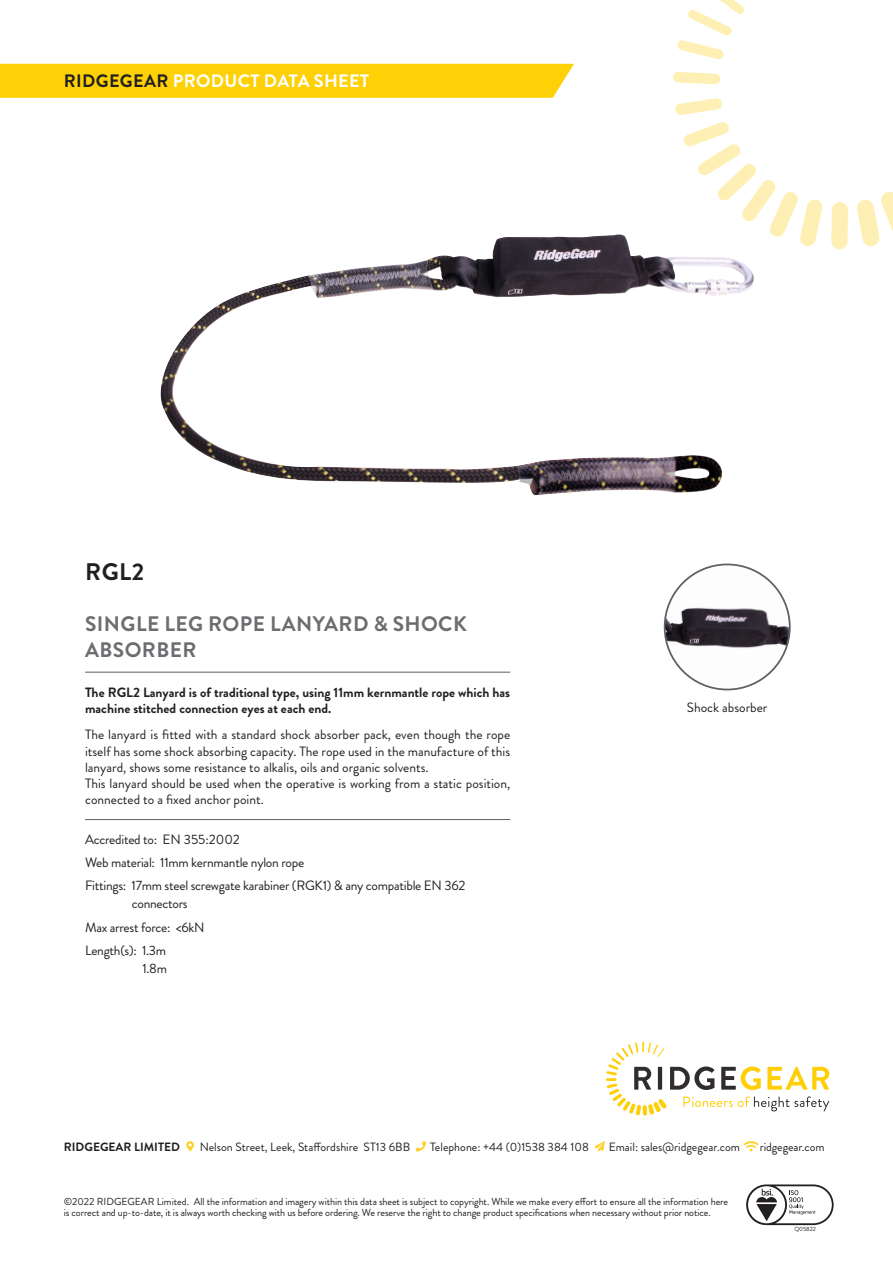
<style>
.page{position:relative;width:893px;height:1263px;background:#fff}
.page>*{position:absolute;margin:0;border:0;box-sizing:border-box;transform-origin:0 0}
.t1{font:700 24px "Brandon Grotesque";color:#231f20}
.t2{font:700 21px/25.5px "Brandon Grotesque";letter-spacing:.02em;color:#6c6d70}
.t3{font:700 18px "Brandon Grotesque";letter-spacing:.02em;color:#fff}
.t4{font:13.5px/16.2px "Brandon Grotesque";color:#231f20;text-align:justify}
.t5{font:13.5px "Brandon Grotesque";letter-spacing:-.02em;color:#231f20}
.t6{font:700 13.5px/16.2px "Brandon Grotesque";color:#231f20}
.t7{font:12px "Brandon Grotesque";color:#231f20}
.t8{font:700 12px "Brandon Grotesque";color:#231f20}
.t9{font:10.2px/11.2px "Brandon Grotesque";letter-spacing:-.01em;color:#231f20}
.t10{font:6px "Brandon Grotesque";color:#231f20}
.s1{color:#231f20}
</style>
<div class="page">
<div style="left:0;top:64px;width:574px;height:34px;background:#fed006"></div>
<svg style="left:677px;top:0;width:67px;height:60px"></svg>
<svg style="left:674px;top:72px;width:46px;height:12px"></svg>
<svg style="left:675px;top:98px;width:47px;height:17px"></svg>
<svg style="left:683px;top:122px;width:140px;height:125px"></svg>
<svg style="left:831px;top:202px;width:17px;height:47px"></svg>
<svg style="left:857px;top:192px;width:36px;height:55px"></svg>
<hr style="left:643px;top:1105px;width:4px;height:11px;background:#fee371;border-radius:2px">
<svg style="left:606px;top:1042px;width:223px;height:73px"></svg>
<svg style="left:746px;top:1184px;width:88px;height:41px"></svg>
<img style="left:160px;top:234px;width:595px;height:261px">
<img style="left:665px;top:564px;width:125px;height:125px;border-radius:63px">
<svg style="left:186px;top:1141px;width:8px;height:10px"></svg>
<svg style="left:416px;top:1141px;width:10px;height:10px"></svg>
<svg style="left:594px;top:1141px;width:11px;height:10px"></svg>
<svg style="left:744px;top:1141px;width:14px;height:10px"></svg>
<hr style="left:85px;top:672px;width:425px;height:1px;background:#5b6065">
<hr style="left:85px;top:819px;width:425px;height:1px;background:#5b6065">
<p class="t3" style="left:64px;top:68px;width:307px"><span class="s1">RIDGEGEAR</span> PRODUCT DATA SHEET</p>
<p class="t1" style="left:85px;top:555px;width:60px">RGL2</p>
<p class="t2" style="left:85px;top:612px;width:383px">SINGLE LEG ROPE LANYARD &amp; SHOCK<br>ABSORBER</p>
<p class="t6" style="left:85px;top:684px;width:427px">The RGL2 Lanyard is of traditional type, using 11mm kernmantle rope which has machine stitched connection eyes at each end.</p>
<p class="t4" style="left:85px;top:727px;width:427px">The lanyard is fitted with a standard shock absorber pack, even though the rope itself has some shock absorbing capacity. The rope used in the manufacture of this lanyard, shows some resistance to alkalis, oils and organic solvents.</p>
<p class="t4" style="left:85px;top:775px;width:427px">This lanyard should be used when the operative is working from a static position, connected to a fixed anchor point.</p>
<p class="t5" style="left:85px;top:830px;width:156px">Accredited to: EN 355:2002</p>
<p class="t5" style="left:85px;top:853px;width:221px">Web material: 11mm kernmantle nylon rope</p>
<p class="t5" style="left:85px;top:876px;width:382px">Fittings: 17mm steel screwgate karabiner (RGK1) &amp; any compatible EN 362</p>
<p class="t5" style="left:132px;top:894px;width:57px">connectors</p>
<p class="t5" style="left:85px;top:918px;width:121px">Max arrest force: &lt;6kN</p>
<p class="t5" style="left:85px;top:941px;width:83px">Length(s): 1.3m</p>
<p class="t4" style="left:142px;top:960px;width:26px">1.8m</p>
<p class="t4" style="left:687px;top:699px;width:82px">Shock absorber</p>
<p class="t8" style="left:64px;top:1138px;width:118px">RIDGEGEAR LIMITED</p>
<p class="t7" style="left:200px;top:1138px;width:212px">Nelson Street, Leek, Staffordshire ST13 6BB</p>
<p class="t7" style="left:430px;top:1138px;width:160px">Telephone: +44 (0)1538 384 108</p>
<p class="t7" style="left:609px;top:1138px;width:133px">Email: sales@ridgegear.com</p>
<p class="t7" style="left:760px;top:1138px;width:66px">ridgegear.com</p>
<p class="t9" style="left:64px;top:1196px;width:666px">©2022 RIDGEGEAR Limited. All the information and imagery within this data sheet is subject to copyright. While we make every effort to ensure all the information here is correct and up-to-date, it is always worth checking with us before ordering. We reserve the right to change product specifications when necessary without prior notice.</p>
<p class="t10" style="left:794px;top:1224px;width:23px">Q05822</p>
</div>
